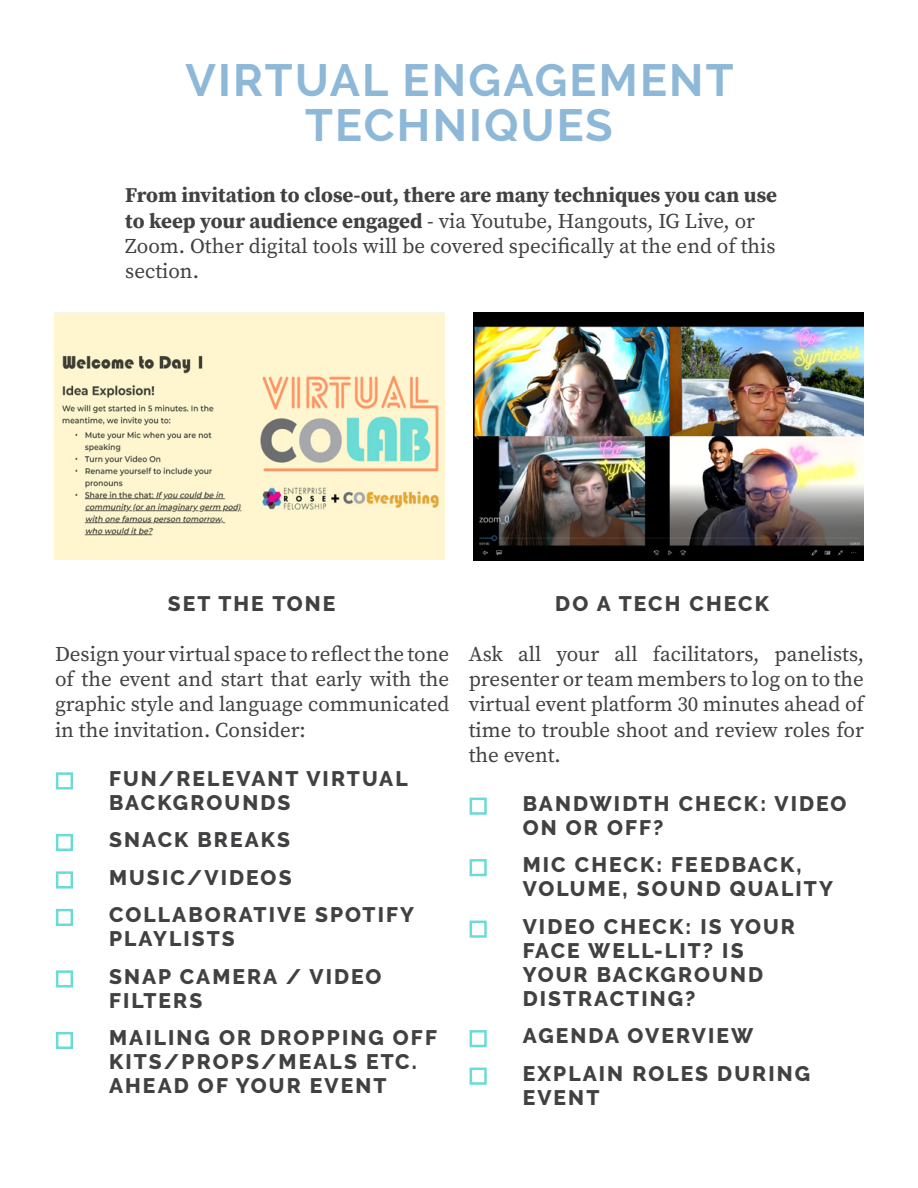
<style>
.page{position:relative;width:918px;height:1188px;background:#fff}
.page>*{position:absolute;margin:0;border:0;box-sizing:border-box;transform-origin:0 0}
.t1{font:700 45px/45px "Raleway";letter-spacing:.05em;color:#8db8d8;text-align:center}
.t2{font:21px/25.2px "Source Serif Pro";color:#414042;text-align:justify}
.t3{font:800 21px/24px "Raleway";letter-spacing:.1em;color:#414042}
.s1{font-weight:700}
.s2{font-family:"Lato";font-weight:300;font-size:31.5px;color:#6adbd5}
</style>
<div class="page">
<img style="left:474px;top:313px;width:390px;height:247px">
<img style="left:54px;top:315px;width:390px;height:244px">
<h1 class="t1" style="left:186px;top:58px;width:550px">VIRTUAL ENGAGEMENT<br>TECHNIQUES</h1>
<p class="t2" style="left:125px;top:183px;width:653px;text-align:left"><span class="s1">From invitation to close-out, there are many techniques you can use to keep your audience engaged</span> - via Youtube, Hangouts, IG Live, or Zoom. Other digital tools will be covered specifically at the end of this section.</p>
<p class="t3" style="left:168px;top:592px;width:169px">SET THE TONE</p>
<p class="t3" style="left:555px;top:592px;width:215px">DO A TECH CHECK</p>
<p class="t2" style="left:55px;top:641px;width:396px">Design your virtual space to reflect the tone of the event and start that early with the graphic style and language communicated in the invitation. Consider:</p>
<p class="t3" style="left:109px;top:767px;width:300px;text-indent:-54px"><span class="s2">□</span> FUN/RELEVANT VIRTUAL<br>BACKGROUNDS</p>
<p class="t3" style="left:55px;top:828px;width:237px"><span class="s2">□</span> SNACK BREAKS</p>
<p class="t3" style="left:55px;top:866px;width:238px"><span class="s2">□</span> MUSIC/VIDEOS</p>
<p class="t3" style="left:109px;top:903px;width:307px;text-indent:-54px"><span class="s2">□</span> COLLABORATIVE SPOTIFY<br>PLAYLISTS</p>
<p class="t3" style="left:109px;top:965px;width:274px;text-indent:-54px"><span class="s2">□</span> SNAP CAMERA / VIDEO<br>FILTERS</p>
<p class="t3" style="left:109px;top:1026px;width:329px;text-indent:-54px"><span class="s2">□</span> MAILING OR DROPPING OFF<br>KITS/PROPS/MEALS ETC.<br>AHEAD OF YOUR EVENT</p>
<p class="t2" style="left:469px;top:641px;width:397px">Ask all your all facilitators, panelists, presenter or team members to log on to the virtual event platform 30 minutes ahead of time to trouble shoot and review roles for the event.</p>
<p class="t3" style="left:523px;top:792px;width:325px;text-indent:-54px"><span class="s2">□</span> BANDWIDTH CHECK: VIDEO<br>ON OR OFF?</p>
<p class="t3" style="left:523px;top:853px;width:312px;text-indent:-54px"><span class="s2">□</span> MIC CHECK: FEEDBACK,<br>VOLUME, SOUND QUALITY</p>
<p class="t3" style="left:523px;top:915px;width:274px;text-indent:-54px"><span class="s2">□</span> VIDEO CHECK: IS YOUR<br>FACE WELL-LIT? IS<br>YOUR BACKGROUND<br>DISTRACTING?</p>
<p class="t3" style="left:469px;top:1024px;width:286px"><span class="s2">□</span> AGENDA OVERVIEW</p>
<p class="t3" style="left:523px;top:1062px;width:289px;text-indent:-54px"><span class="s2">□</span> EXPLAIN ROLES DURING<br>EVENT</p>
</div>
